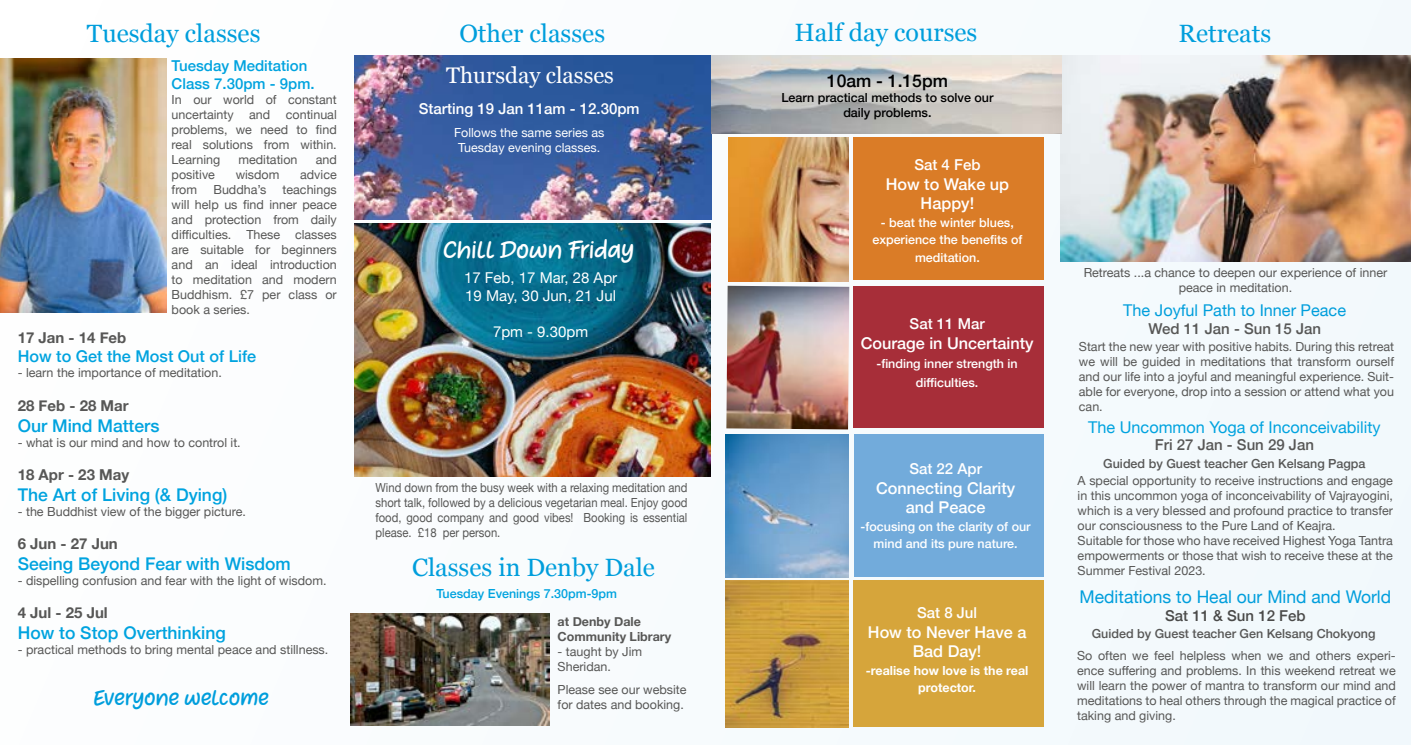
<style>
.page{position:relative;width:1411px;height:745px;background:#fff}
.page>*{position:absolute;margin:0;border:0;box-sizing:border-box;transform-origin:0 0}
.t1{font:25px "Georgia";color:#009edc}
.t2{font:22.5px "Georgia";color:#fff}
.t3{font:22.5px "Heart Warming";color:#fff}
.t4{font:20px "Heart Warming";color:#009edc}
.t5{font:500 17.5px "Helvetica Neue";color:#00a3df}
.t6{font:17.5px "Helvetica Neue";color:#009edc}
.t7{font:500 17.5px "Helvetica Neue";color:#000}
.t8{font:500 16.25px/19.5px "Helvetica Neue";color:#fff;text-align:center}
.t9{font:16.25px "Helvetica Neue";color:#00a3df}
.t10{font:16.25px "Helvetica Neue";color:#009edc}
.t11{font:500 16.25px "Helvetica Neue";color:#00a3df}
.t12{font:500 15px "Helvetica Neue";color:#fff}
.t13{font:700 15px "Helvetica Neue";color:#575756}
.t14{font:15px/18px "Helvetica Neue";color:#fff}
.t15{font:500 15px "Helvetica Neue";color:#575756}
.t16{font:500 15px/18px "Helvetica Neue";color:#00a3df}
.t17{font:500 15px "Helvetica Neue";color:#4a4a49}
.t18{font:12.5px/15px "Helvetica Neue";color:#575756;text-align:justify}
.t19{font:12.5px/15px "Helvetica Neue";color:#575756;text-align:justify;scale:.9 1}
.t20{font:500 12.5px/17.5px "Helvetica Neue";color:#fff;text-align:center}
.t21{font:500 12.5px "Helvetica Neue";color:#575756}
.t22{font:500 12.5px/15px "Helvetica Neue";color:#000;text-align:center}
.t23{font:12.5px/15px "Helvetica Neue";color:#fff;text-align:center}
.t24{font:700 12.5px/17.5px "Helvetica Neue";color:#fff;text-align:center}
.t25{font:700 12.5px/15px "Helvetica Neue";color:#575756}
.t26{font:500 12.5px "Helvetica Neue";color:#00a3df}
</style>
<div class="page">
<div style="left:0;top:0;width:1410px;height:744px;background:#f8fbfd"></div>
<img style="left:354px;top:56px;width:357px;height:163px">
<img style="left:0;top:58px;width:167px;height:254px">
<img style="left:350px;top:613px;width:199px;height:112px">
<img style="left:354px;top:223px;width:356px;height:253px">
<img style="left:1059px;top:56px;width:351px;height:205px">
<img style="left:711px;top:56px;width:350px;height:77px">
<div style="left:853px;top:137px;width:191px;height:143px;background:#da7c27"></div>
<img style="left:726px;top:285px;width:123px;height:144px">
<div style="left:853px;top:286px;width:191px;height:142px;background:#a72e39"></div>
<div style="left:854px;top:434px;width:190px;height:142px;background:#72abdb"></div>
<img style="left:728px;top:137px;width:120px;height:144px">
<div style="left:853px;top:580px;width:191px;height:146px;background:#d6a53b"></div>
<img style="left:725px;top:580px;width:123px;height:146px">
<img style="left:725px;top:434px;width:123px;height:142px">
<h1 class="t1" style="left:87px;top:15px;width:175px">Tuesday classes</h1>
<h1 class="t1" style="left:459px;top:15px;width:147px">Other classes</h1>
<p class="t16" style="left:172px;top:55px;width:144px">Tuesday Meditation<br>Class 7.30pm - 9pm.</p>
<p class="t18" style="left:172px;top:92px;width:167px">In our world of constant uncertainty and continual problems, we need to find real solutions from within.<br>Learning</p>
<p class="t18" style="left:238px;top:152px;width:61px">meditation</p>
<p class="t18" style="left:316px;top:152px;width:23px">and</p>
<p class="t18" style="left:172px;top:167px;width:45px">positive</p>
<p class="t18" style="left:236px;top:167px;width:45px">wisdom</p>
<p class="t18" style="left:300px;top:167px;width:38px">advice</p>
<p class="t18" style="left:172px;top:182px;width:27px">from</p>
<p class="t18" style="left:213px;top:182px;width:54px">Buddha’s</p>
<p class="t18" style="left:172px;top:182px;width:167px;text-indent:111px">teachings will help us find inner peace and protection from daily difficulties. These classes are suitable for beginners and an ideal introduction to meditation and modern Buddhism. £7 per class or book a series.</p>
<p class="t13" style="left:18px;top:325px;width:110px">17 Jan - 14 Feb</p>
<h3 class="t11" style="left:18px;top:343px;width:240px">How to Get the Most Out of Life</h3>
<p class="t18" style="left:18px;top:366px;width:205px">- learn the importance of meditation.</p>
<p class="t13" style="left:18px;top:393px;width:112px">28 Feb - 28 Mar</p>
<h3 class="t5" style="left:18px;top:411px;width:143px">Our Mind Matters</h3>
<p class="t18" style="left:18px;top:435px;width:224px">- what is our mind and how to control it.</p>
<p class="t13" style="left:18px;top:462px;width:113px">18 Apr - 23 May</p>
<h3 class="t5" style="left:18px;top:480px;width:211px">The Art of Living (&amp; Dying)</h3>
<p class="t18" style="left:18px;top:504px;width:230px">- the Buddhist view of the bigger picture.</p>
<p class="t13" style="left:18px;top:531px;width:102px">6 Jun - 27 Jun</p>
<h3 class="t5" style="left:18px;top:549px;width:274px">Seeing Beyond Fear with Wisdom</h3>
<p class="t18" style="left:18px;top:573px;width:310px">- dispelling confusion and fear with the light of wisdom.</p>
<p class="t13" style="left:18px;top:600px;width:92px">4 Jul - 25 Jul</p>
<h3 class="t5" style="left:18px;top:618px;width:210px">How to Stop Overthinking</h3>
<p class="t18" style="left:18px;top:642px;width:312px">- practical methods to bring mental peace and stillness.</p>
<h3 class="t4" style="left:93px;top:683px;width:177px">Everyone welcome</h3>
<h2 class="t2" style="left:446px;top:59px;width:169px">Thursday classes</h2>
<p class="t12" style="left:419px;top:96px;width:222px">Starting 19 Jan 11am - 12.30pm</p>
<p class="t23" style="left:454px;top:125px;width:152px">Follows the same series as<br>Tuesday evening classes.</p>
<h2 class="t3" style="left:443px;top:235px;width:192px">Chill Down Friday</h2>
<p class="t14" style="left:464px;top:269px;width:155px">17 Feb, 17 Mar, 28 Apr<br>19 May, 30 Jun, 21 Jul</p>
<p class="t14" style="left:493px;top:323px;width:97px">7pm - 9.30pm</p>
<p class="t19" style="left:375px;top:480px;width:348px">Wind down from the busy week with a relaxing meditation and short talk, followed by a delicious vegetarian meal. Enjoy good food, good company and good vibes! Booking is essential please. £18 per person.</p>
<h1 class="t1" style="left:412px;top:549px;width:244px">Classes in Denby Dale</h1>
<p class="t26" style="left:436px;top:583px;width:182px">Tuesday Evenings 7.30pm-9pm</p>
<p class="t25" style="left:557px;top:614px;width:115px">at Denby Dale<br>Community Library</p>
<p class="t18" style="left:557px;top:644px;width:86px">- taught by Jim<br>Sheridan.</p>
<p class="t18" style="left:557px;top:682px;width:130px">Please see our website for dates and booking.</p>
<h1 class="t1" style="left:794px;top:14px;width:184px">Half day courses</h1>
<h1 class="t1" style="left:1178px;top:15px;width:94px">Retreats</h1>
<h3 class="t7" style="left:827px;top:67px;width:122px">10am - 1.15pm</h3>
<p class="t22" style="left:781px;top:89px;width:213px">Learn practical methods to solve our daily problems.</p>
<p class="t12" style="left:914px;top:153px;width:68px">Sat 4 Feb</p>
<h3 class="t8" style="left:885px;top:173px;width:125px">How to Wake up<br>Happy!</h3>
<p class="t20" style="left:872px;top:212px;width:152px">- beat the winter blues, experience the benefits of meditation.</p>
<p class="t12" style="left:909px;top:311px;width:77px">Sat 11 Mar</p>
<h3 class="t8" style="left:860px;top:332px;width:174px">Courage in Uncertainty</h3>
<p class="t20" style="left:876px;top:353px;width:143px;line-height:18.8px">-finding inner strength in difficulties.</p>
<p class="t12" style="left:909px;top:456px;width:74px">Sat 22 Apr</p>
<h3 class="t8" style="left:876px;top:476px;width:141px">Connecting Clarity and Peace</h3>
<p class="t20" style="left:860px;top:516px;width:171px">-focusing on the clarity of our mind and its pure nature.</p>
<p class="t12" style="left:917px;top:600px;width:62px">Sat 8 Jul</p>
<h3 class="t8" style="left:867px;top:620px;width:160px">How to Never Have a<br>Bad Day!</h3>
<p class="t24" style="left:865px;top:661px;width:164px">-realise how love is the real protector.</p>
<p class="t18" style="left:1083px;top:265px;width:305px;text-align:center">Retreats ...a chance to deepen our experience of inner peace in meditation.</p>
<h3 class="t10" style="left:1123px;top:299px;width:224px">The Joyful Path to Inner Peace</h3>
<p class="t15" style="left:1148px;top:317px;width:174px">Wed 11 Jan - Sun 15 Jan</p>
<p class="t18" style="left:1078px;top:339px;width:316px">Start the new year with positive habits. During this retreat we will be guided in meditations that transform ourself and our life into a joyful and meaningful experience. Suit&shy;able for everyone, drop into a session or attend what you can.</p>
<h3 class="t9" style="left:1088px;top:414px;width:294px">The Uncommon Yoga of Inconceivability</h3>
<p class="t15" style="left:1154px;top:432px;width:160px">Fri 27 Jan - Sun 29 Jan</p>
<p class="t21" style="left:1103px;top:452px;width:264px">Guided by Guest teacher Gen Kelsang Pagpa</p>
<p class="t18" style="left:1077px;top:474px;width:317px;text-align:left">A special opportunity to receive instructions and engage in this uncommon yoga of inconceivability of Vajrayogini, which is a very blessed and profound practice to transfer our consciousness to the Pure Land of Keajra.<br>Suitable for those who have received Highest Yoga Tantra empowerments or those that wish to receive these at the Summer Festival 2023.</p>
<h3 class="t6" style="left:1079px;top:583px;width:313px">Meditations to Heal our Mind and World</h3>
<p class="t17" style="left:1165px;top:602px;width:142px">Sat 11 &amp; Sun 12 Feb</p>
<p class="t21" style="left:1091px;top:623px;width:285px">Guided by Guest teacher Gen Kelsang Chokyong</p>
<p class="t18" style="left:1077px;top:648px;width:320px">So often we feel helpless when we and others experi&shy;ence suffering and problems. In this weekend retreat we will learn the power of mantra to transform our mind and meditations to heal others through the magical practice of taking and giving.</p>
</div>
